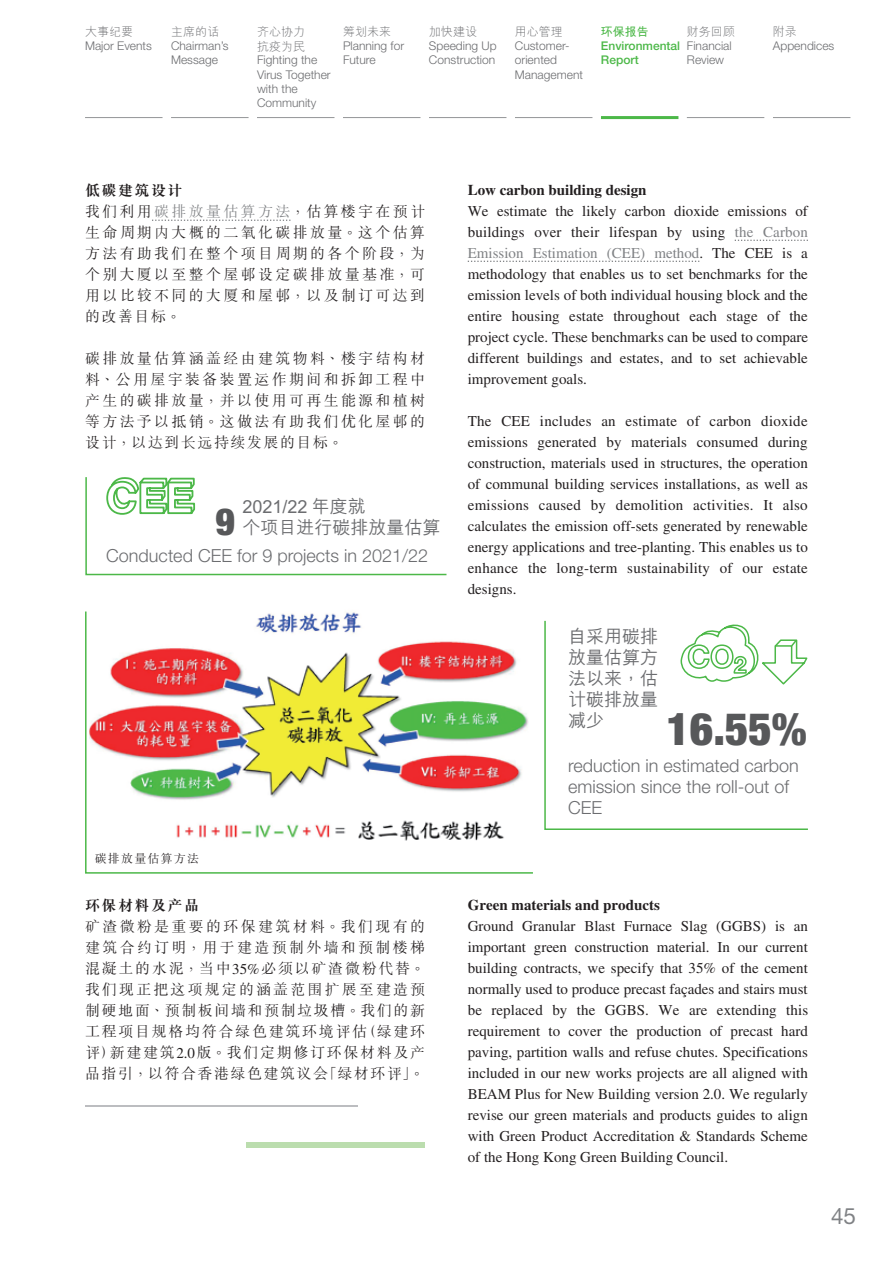
<style>
.page{position:relative;width:893px;height:1263px;background:#fff}
.page>*{position:absolute;margin:0;border:0;box-sizing:border-box;transform-origin:0 0}
.t1{font:900 condensed 45px "Helvetica Neue LT Std";color:#57585a}
.t2{font:900 condensed 37.5px "Helvetica Neue LT Std";color:#57585a}
.t3{font:22.5px "Helvetica Neue LT Std";color:#808285}
.t4{font:300 18px/21px "Helvetica Neue LT Std";color:#6c6d70}
.t5{font:500 18px/21px "M Hei HKS";color:#6c6d70;text-align:justify}
.t6{font:15px/21px "Times LT Std";color:#231f20}
.t7{font:300 15px/21px "M Sung HKS";letter-spacing:.155em;color:#231f20}
.t8{font:300 15px/21px "M Sung HKS";letter-spacing:.115em;color:#231f20}
.t9{font:300 12px/14.4px "Helvetica Neue LT Std";color:#6c6d70}
.t10{font:300 12px/14.4px "M Hei HKS";color:#6c6d70}
.t11{font:500 12px/14.4px "Helvetica Neue LT Std";color:#4cb848}
.t12{font:300 12px "M Sung HKS";letter-spacing:.1em;color:#231f20}
.t13{font:700 12px "M Hei HKS";color:#4cb848}
.s1{font-weight:700}
.s2{color:#808285}
.s3{font-family:"M Sung HK"}
.s4{font-family:"Times LT Std";font-weight:400}
</style>
<div class="page">
<hr style="left:85px;top:117px;width:78px;height:1px;background:#939598">
<hr style="left:171px;top:117px;width:78px;height:1px;background:#939598">
<hr style="left:257px;top:117px;width:77px;height:1px;background:#939598">
<hr style="left:343px;top:117px;width:77px;height:1px;background:#939598">
<hr style="left:429px;top:117px;width:77px;height:1px;background:#939598">
<hr style="left:515px;top:117px;width:77px;height:1px;background:#939598">
<hr style="left:687px;top:117px;width:77px;height:1px;background:#939598">
<hr style="left:773px;top:117px;width:77px;height:1px;background:#939598">
<hr style="left:601px;top:116px;width:77px;height:3px;background:#4cb848">
<svg style="left:735px;top:240px;width:73px;height:1px"></svg>
<svg style="left:468px;top:261px;width:231px;height:1px"></svg>
<svg style="left:152px;top:220px;width:138px;height:1px"></svg>
<svg style="left:544px;top:620px;width:264px;height:210px"></svg>
<svg style="left:680px;top:620px;width:128px;height:66px"></svg>
<svg style="left:85px;top:611px;width:448px;height:263px"></svg>
<svg style="left:85px;top:477px;width:362px;height:99px"></svg>
<img style="left:89px;top:611px;width:440px;height:230px">
<hr style="left:85px;top:1105px;width:272px;height:1px;background:#bcbdc0">
<div style="left:247px;top:1143px;width:178px;height:5px;background:#bbddae"></div>
<p class="t10" style="left:85px;top:24px;width:49px">大事紀要</p>
<p class="t9" style="left:85px;top:38px;width:68px">Major Events</p>
<p class="t10" style="left:171px;top:24px;width:49px">主席的話</p>
<p class="t9" style="left:171px;top:38px;width:59px">Chairman’s<br>Message</p>
<p class="t10" style="left:257px;top:24px;width:49px">齊心協力抗疫為民</p>
<p class="t9" style="left:257px;top:53px;width:75px">Fighting the<br>Virus Together with the<br>Community</p>
<p class="t10" style="left:343px;top:24px;width:49px">籌劃未來</p>
<p class="t9" style="left:343px;top:38px;width:63px">Planning for<br>Future</p>
<p class="t10" style="left:429px;top:24px;width:49px">加快建設</p>
<p class="t9" style="left:429px;top:38px;width:69px">Speeding Up<br>Construction</p>
<p class="t10" style="left:515px;top:24px;width:49px">用心管理</p>
<p class="t9" style="left:515px;top:38px;width:70px">Customer&shy;oriented<br>Management</p>
<p class="t13" style="left:601px;top:23px;width:49px">環保報告</p>
<p class="t11" style="left:601px;top:38px;width:81px">Environmental<br>Report</p>
<p class="t10" style="left:687px;top:24px;width:49px">財務回顧</p>
<p class="t9" style="left:687px;top:38px;width:46px">Financial<br>Review</p>
<p class="t10" style="left:773px;top:24px;width:25px">附錄</p>
<p class="t9" style="left:773px;top:38px;width:63px">Appendices</p>
<p class="t7" style="left:85px;top:179px;width:342px"><span class="s1">低碳建築設計<br></span>我們利用<span class="s2">碳排放量估算方法</span>，估算樓宇在預計生命周期內大概的二氧化碳排放量。這個估算方法有助我們在整個項目周期的各個階段，為個別大廈以至整個屋<span class="s3">邨</span>設定碳排放量基準，可用以比較不同的大廈和屋<span class="s3">邨</span>，以及制訂可達到的改善目標。</p>
<p class="t7" style="left:85px;top:347px;width:342px;text-align:justify">碳排放量估算涵蓋經由建築物料、樓宇結構材料、公用屋宇裝備裝置運作期間和拆卸工程中產生的碳排放量，並以使用可再生能源和植樹等方法予以抵銷。這做法有助我們優化屋<span class="s3">邨</span>的設計，以達到長遠持續發展的目標。</p>
<p class="t2" style="left:215px;top:498px;width:21px">9</p>
<p class="t5" style="left:242px;top:494px;width:199px">2021/22 年度就<br>個項目進行碳排放量估算</p>
<p class="t4" style="left:106px;top:545px;width:323px">Conducted CEE for 9 projects in 2021/22</p>
<p class="t6" style="left:468px;top:180px;width:342px"><span class="s1">Low carbon building design<br></span>We estimate the likely carbon dioxide emissions of buildings over their lifespan by using <span class="s2">the Carbon Emission Estimation (CEE) method</span>. The CEE is a methodology that enables us to set benchmarks for the emission levels of both individual housing block and the entire housing estate throughout each stage of the project cycle. These benchmarks can be used to compare different buildings and estates, and to set achievable improvement goals.</p>
<p class="t6" style="left:468px;top:411px;width:342px;text-align:justify">The CEE includes an estimate of carbon dioxide emissions generated by materials consumed during construction, materials used in structures, the operation of communal building services installations, as well as emissions caused by demolition activities. It also calculates the emission off-sets generated by renewable energy applications and tree-planting. This enables us to enhance the long-term sustainability of our estate designs.</p>
<p class="t5" style="left:568px;top:625px;width:91px">自採用碳排放量估算方法以來，估計碳排放量減少</p>
<p class="t1" style="left:666px;top:701px;width:142px">16.55%</p>
<p class="t4" style="left:568px;top:755px;width:232px">reduction in estimated carbon emission since the roll-out of<br>CEE</p>
<p class="t12" style="left:95px;top:850px;width:106px">碳排放量估算方法</p>
<p class="t8" style="left:85px;top:894px;width:342px"><span class="s1">環保材料及產品<br></span>礦渣微粉是重要的環保建築材料。我們現有的建築合約訂明，用於建造預製外牆和預製樓梯混凝土的水泥，當中<span class="s4">35%</span>必須以礦渣微粉代替。我們現正把這項規定的涵蓋範圍擴展至建造預製硬地面、預製板間牆和預製垃圾槽。我們的新工程項目規格均符合綠色建築環境評估（綠建環評）新建建築<span class="s4">2.0</span>版。我們定期修訂環保材料及產品指引，以符合香港綠色建築議會「綠材環評」。</p>
<p class="t6" style="left:468px;top:894px;width:342px"><span class="s1">Green materials and products<br></span>Ground Granular Blast Furnace Slag (GGBS) is an important green construction material. In our current building contracts, we specify that 35% of the cement normally used to produce precast façades and stairs must be replaced by the GGBS. We are extending this requirement to cover the production of precast hard paving, partition walls and refuse chutes. Specifications included in our new works projects are all aligned with BEAM Plus for New Building version 2.0. We regularly revise our green materials and products guides to align with Green Product Accreditation &amp; Standards Scheme of the Hong Kong Green Building Council.</p>
<h3 class="t3" style="left:831px;top:1202px;width:27px">45</h3>
</div>
